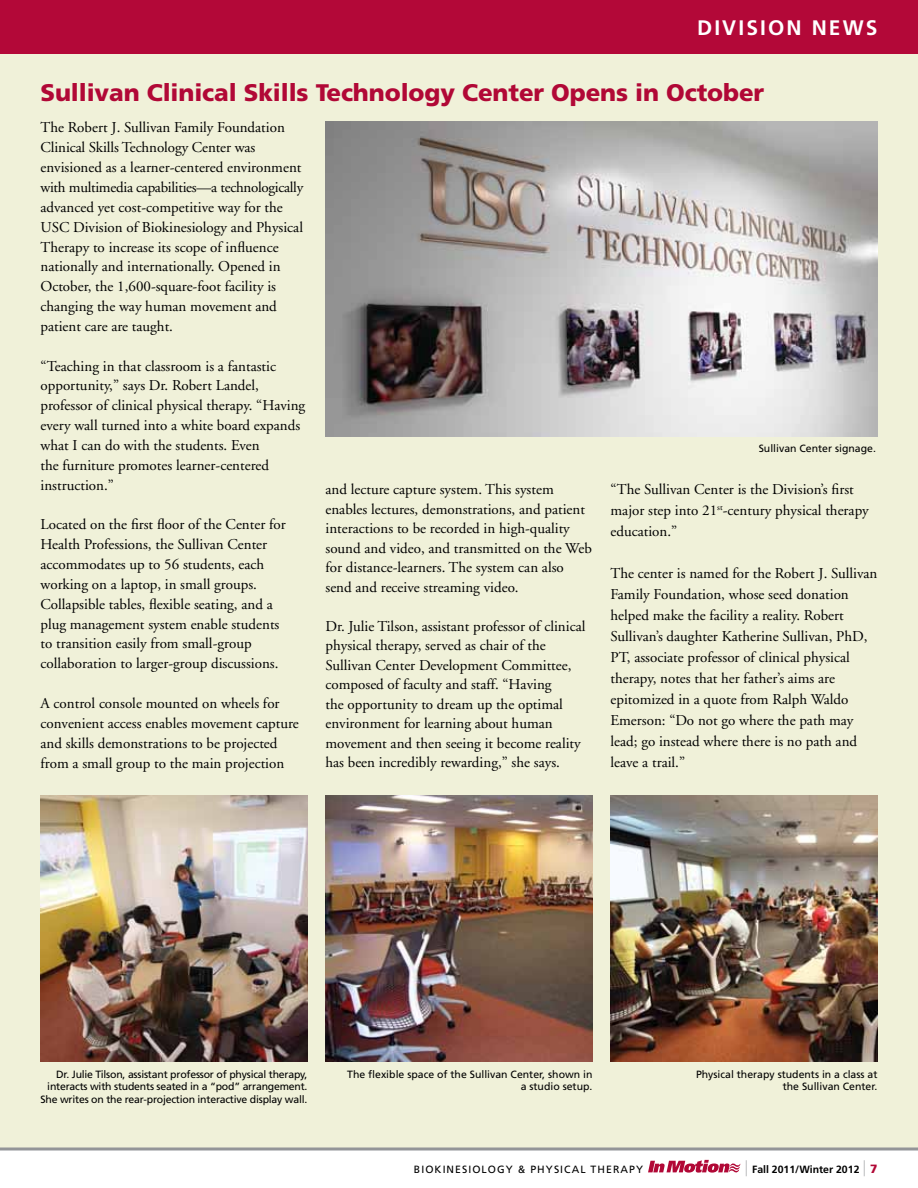
<style>
.page{position:relative;width:918px;height:1188px;background:#fff}
.page>*{position:absolute;margin:0;border:0;box-sizing:border-box;transform-origin:0 0}
.t1{font:900 24px "Frutiger";letter-spacing:-.005em;color:#b10836}
.t2{font:700 21px "Frutiger";letter-spacing:.1em;color:#fff}
.t3{font:15px/19.8px "Adobe Garamond";color:#000}
.t4{font:10.5px/12.6px "Frutiger";letter-spacing:-.02em;color:#000;text-align:right}
.t5{font:10.5px/12.6px "Frutiger";color:#000;text-align:right}
.t6{font:10.5px "Frutiger";letter-spacing:.1em;color:#000}
.t7{font:700 10.5px "Frutiger";color:#000}
.s1{font-weight:300;font-size:21px;color:#939598}
.s2{font-weight:900;font-size:12px;color:#b10836}
</style>
<div class="page">
<svg style="left:648px;top:1160px;width:92px;height:13px"></svg>
<div style="left:0;top:0;width:918px;height:54px;background:#b30838"></div>
<div style="left:0;top:54px;width:918px;height:1094px;background:#f0f1d9"></div>
<hr style="left:0;top:1148px;width:918px;height:3px;background:#939598">
<img style="left:40px;top:795px;width:268px;height:267px">
<img style="left:610px;top:795px;width:267px;height:267px">
<img style="left:326px;top:795px;width:266px;height:267px">
<img style="left:326px;top:122px;width:552px;height:315px">
<h2 class="t2" style="left:697px;top:16px;width:182px">DIVISION NEWS</h2>
<h1 class="t1" style="left:40px;top:78px;width:725px">Sullivan Clinical Skills Technology Center Opens in October</h1>
<p class="t3" style="left:40px;top:118px;width:264px">The Robert J. Sullivan Family Foundation Clinical Skills Technology Center was envisioned as a learner-centered environment with multimedia capabilities—a technologically advanced yet cost-competitive way for the USC Division of Biokinesiology and Physical Therapy to increase its scope of influence nationally and internationally. Opened in October, the 1,600-square-foot facility is changing the way human movement and patient care are taught.</p>
<p class="t3" style="left:40px;top:356px;width:266px">“Teaching in that classroom is a fantastic opportunity,” says Dr. Robert Landel, professor of clinical physical therapy. “Having every wall turned into a white board expands what I can do with the students. Even<br>the furniture promotes learner-centered instruction.”</p>
<p class="t3" style="left:40px;top:515px;width:247px">Located on the first floor of the Center for Health Professions, the Sullivan Center accommodates up to 56 students, each working on a laptop, in small groups.<br>Collapsible tables, flexible seating, and a plug management system enable students to transition easily from small-group collaboration to larger-group discussions.</p>
<p class="t3" style="left:40px;top:694px;width:260px">A control console mounted on wheels for convenient access enables movement capture and skills demonstrations to be projected from a small group to the main projection</p>
<p class="t3" style="left:326px;top:480px;width:268px">and lecture capture system. This system enables lectures, demonstrations, and patient interactions to be recorded in high-quality sound and video, and transmitted on the Web for distance-learners. The system can also send and receive streaming video.</p>
<p class="t3" style="left:326px;top:616px;width:261px">Dr. Julie Tilson, assistant professor of clinical physical therapy, served as chair of the Sullivan Center Development Committee, composed of faculty and staff. “Having<br>the opportunity to dream up the optimal environment for learning about human movement and then seeing it become reality has been incredibly rewarding,” she says.</p>
<p class="t5" style="left:759px;top:442px;width:119px">Sullivan Center signage.</p>
<p class="t3" style="left:610px;top:479px;width:260px;line-height:21px">“The Sullivan Center is the Division’s first major step into 21<sup>st</sup>-century physical therapy education.”</p>
<p class="t3" style="left:611px;top:563px;width:268px;line-height:21px">The center is named for the Robert J. Sullivan Family Foundation, whose seed donation helped make the facility a reality. Robert Sullivan’s daughter Katherine Sullivan, PhD, PT, associate professor of clinical physical therapy, notes that her father’s aims are epitomized in a quote from Ralph Waldo Emerson: “Do not go where the path may lead; go instead where there is no path and leave a trail.”</p>
<p class="t4" style="left:40px;top:1068px;width:269px">Dr. Julie Tilson, assistant professor of physical therapy, interacts with students seated in a “pod” arrangement.<br>She writes on the rear-projection interactive display wall.</p>
<p class="t5" style="left:696px;top:1068px;width:183px">Physical therapy students in a class at the Sullivan Center.</p>
<p class="t5" style="left:347px;top:1068px;width:247px">The flexible space of the Sullivan Center, shown in a studio setup.</p>
<p class="t6" style="left:414px;top:1163px;width:231px">BIOKINESIOLOGY &amp; PHYSICAL THERAPY</p>
<p class="t7" style="left:745px;top:1163px;width:134px"><span class="s1">|</span> Fall 2011/Winter 2012 <span class="s1">|</span> <span class="s2">7</span></p>
</div>
